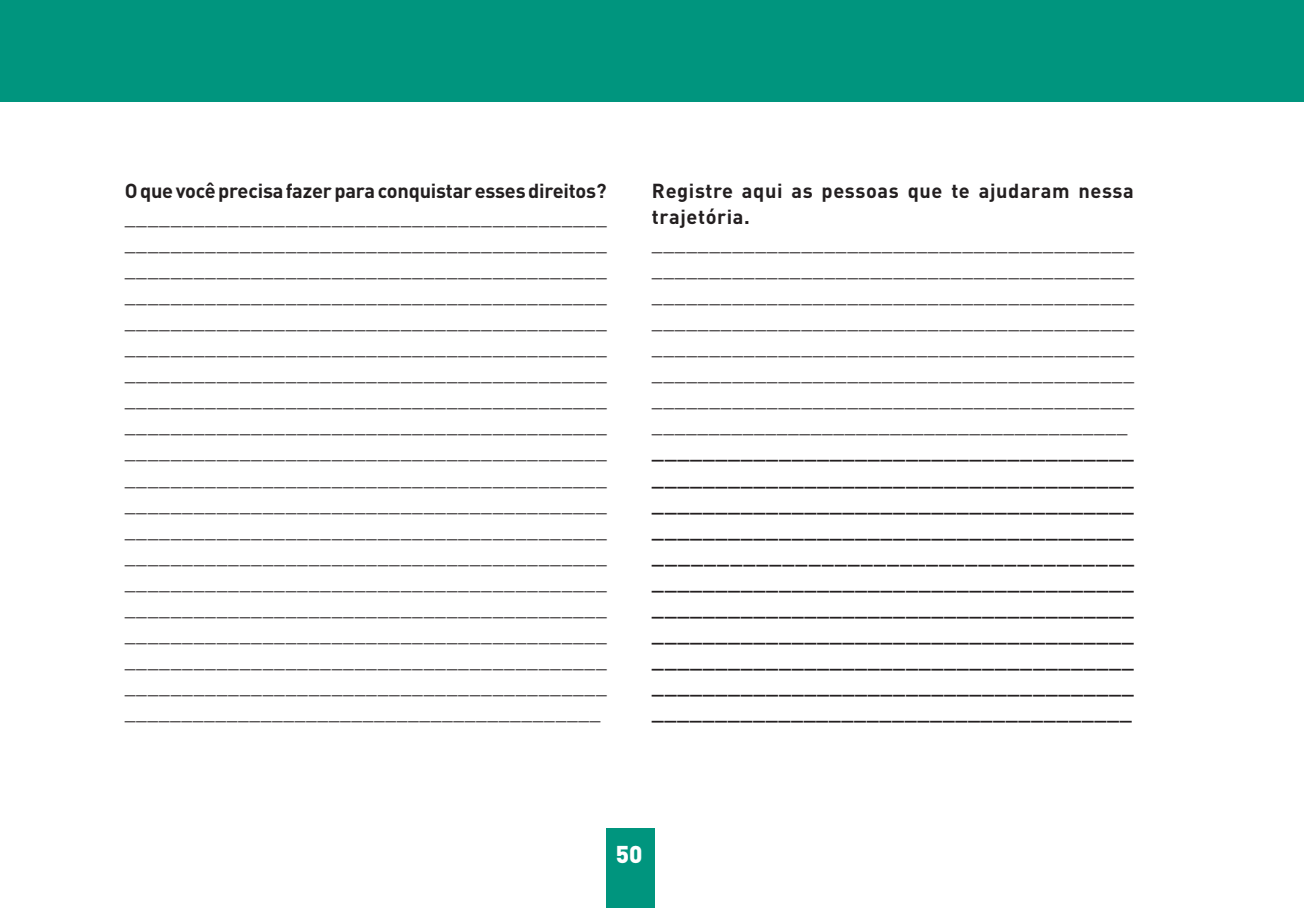
<style>
.page{position:relative;width:1304px;height:908px;background:#fff}
.page>*{position:absolute;margin:0;border:0;box-sizing:border-box;transform-origin:0 0}
.t1{font:900 24px "DIN";color:#fff}
.t2{font:20px/26px "DIN";color:#231f20;text-align:justify}
.t3{font:700 20px/26px "DIN";letter-spacing:.01em;color:#231f20;text-align:justify}
.t4{font:700 20px/26px "DIN";letter-spacing:.03em;color:#231f20}
.t5{font:700 20px "DIN";letter-spacing:-.01em;color:#231f20}
</style>
<div class="page">
<div style="left:607px;top:828px;width:48px;height:79px;background:#00957e"></div>
<div style="left:0;top:0;width:1304px;height:101px;background:#00957e"></div>
<p class="t5" style="left:125px;top:178px;width:483px">O que você precisa fazer para conquistar esses direitos?</p>
<p class="t2" style="left:125px;top:203px;width:484px">__________________________________________ __________________________________________ __________________________________________ __________________________________________ __________________________________________ __________________________________________ __________________________________________ __________________________________________ __________________________________________ __________________________________________ __________________________________________ __________________________________________ __________________________________________ __________________________________________ __________________________________________ __________________________________________ __________________________________________ __________________________________________ __________________________________________ __________________________________________</p>
<p class="t4" style="left:652px;top:177px;width:483px">Registre aqui as pessoas que te ajudaram nessa trajetória.</p>
<p class="t2" style="left:652px;top:229px;width:484px">__________________________________________ __________________________________________ __________________________________________ __________________________________________ __________________________________________ __________________________________________ __________________________________________ __________________________________________</p>
<p class="t3" style="left:652px;top:437px;width:484px">______________________________________ ______________________________________ ______________________________________ ______________________________________ _____________________________________ ______________________________________ ______________________________________ ______________________________________ ______________________________________ ______________________________________ ______________________________________</p>
<p class="t1" style="left:616px;top:837px;width:28px">50</p>
</div>
